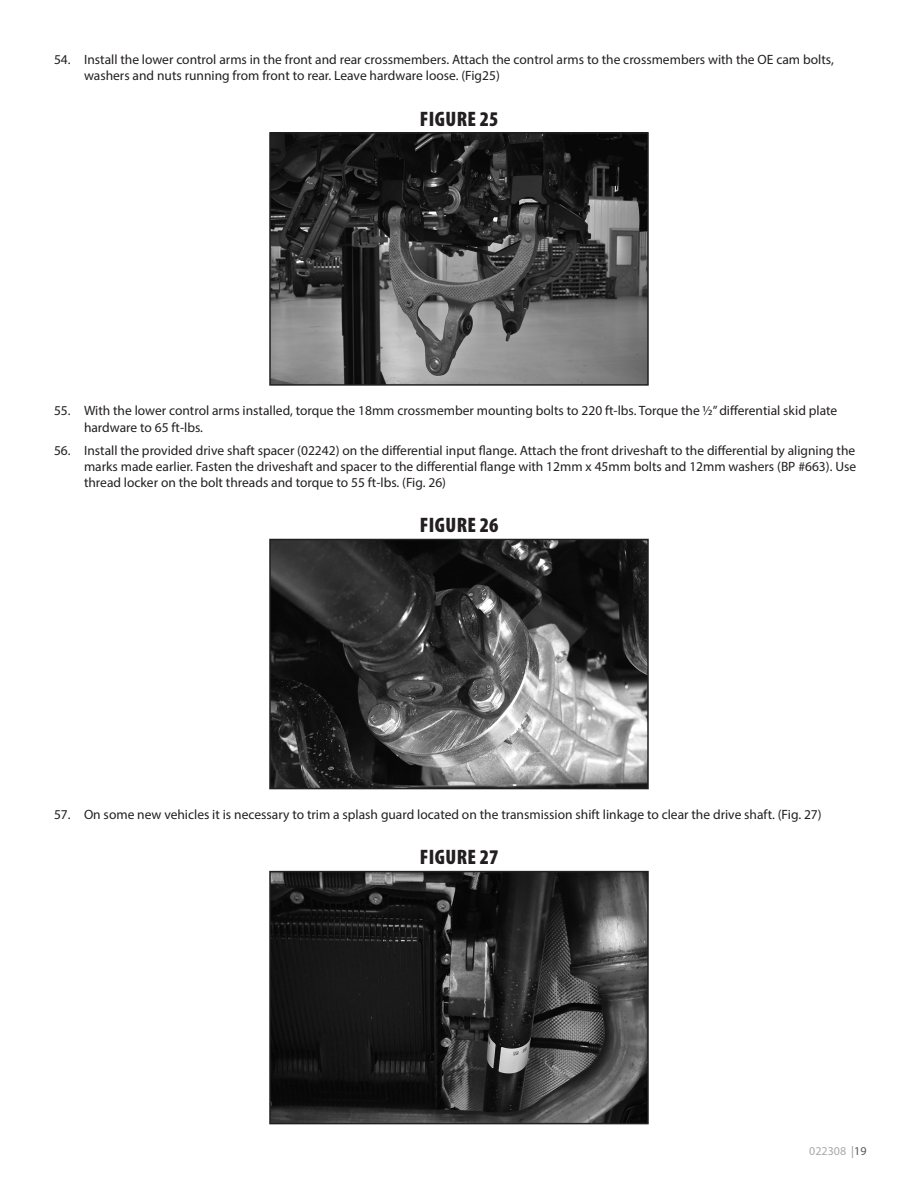
<style>
.page{position:relative;width:918px;height:1188px;background:#fff}
.page>*{position:absolute;margin:0;border:0;box-sizing:border-box;transform-origin:0 0}
.Photo-Caption{font:900 condensed 21px "Myriad Pro";letter-spacing:.02em;color:#231f20}
.t1{font:13.5px/16.2px "Myriad Pro";color:#231f20}
.t2{font:12px "Myriad Pro";color:#a8a9ad}
.s1{color:#939598}
.s2{color:#57585a}
</style>
<div class="page">
<img style="left:272px;top:135px;width:374px;height:248px">
<div style="left:269px;top:132px;width:380px;height:254px;border:2px solid #231f20"></div>
<img style="left:272px;top:542px;width:374px;height:244px">
<div style="left:269px;top:539px;width:380px;height:250px;border:2px solid #231f20"></div>
<img style="left:272px;top:874px;width:374px;height:247px">
<div style="left:269px;top:871px;width:380px;height:253px;border:2px solid #231f20"></div>
<p class="t1" style="left:84px;top:51px;width:751px;text-indent:-30px">54. Install the lower control arms in the front and rear crossmembers. Attach the control arms to the crossmembers with the OE cam bolts, washers and nuts running from front to rear. Leave hardware loose. (Fig25)</p>
<p class="Photo-Caption" style="left:420px;top:105px;width:80px">FIGURE 25</p>
<p class="t1" style="left:84px;top:403px;width:755px;text-indent:-30px">55. With the lower control arms installed, torque the 18mm crossmember mounting bolts to 220 ft-lbs. Torque the ½” differential skid plate hardware to 65 ft-lbs.</p>
<p class="t1" style="left:84px;top:442px;width:774px;text-align:justify;text-indent:-30px">56. Install the provided drive shaft spacer (02242) on the differential input flange. Attach the front driveshaft to the differential by aligning the marks made earlier. Fasten the driveshaft and spacer to the differential flange with 12mm x 45mm bolts and 12mm washers (BP #663). Use thread locker on the bolt threads and torque to 55 ft-lbs. (Fig. 26)</p>
<p class="Photo-Caption" style="left:420px;top:512px;width:80px">FIGURE 26</p>
<p class="t1" style="left:54px;top:806px;width:769px">57. On some new vehicles it is necessary to trim a splash guard located on the transmission shift linkage to clear the drive shaft. (Fig. 27)</p>
<p class="Photo-Caption" style="left:420px;top:844px;width:80px">FIGURE 27</p>
<p class="t2" style="left:809px;top:1143px;width:59px">022308 <span class="s1">|</span><span class="s2">19</span></p>
</div>
